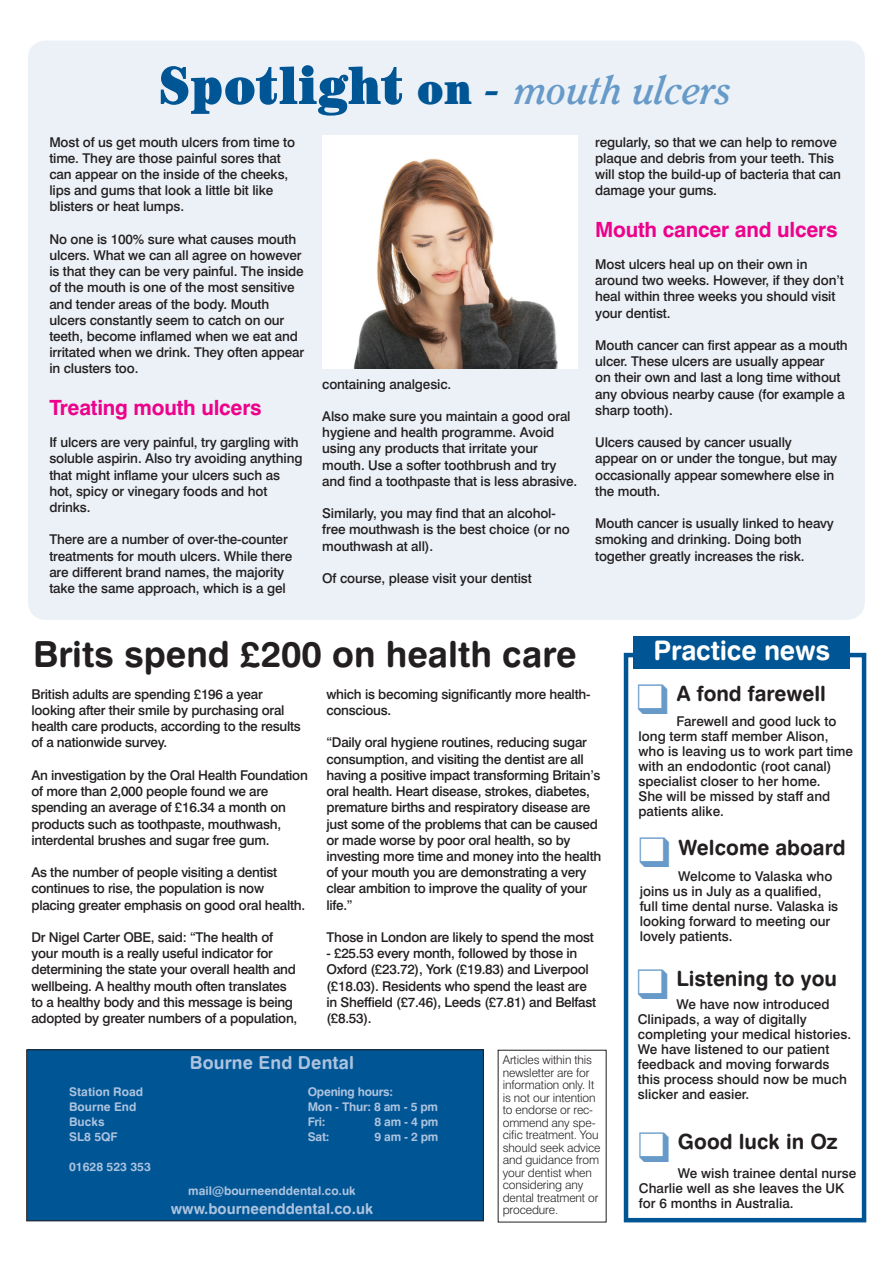
<style>
.page{position:relative;width:893px;height:1263px;background:#fff}
.page>*{position:absolute;margin:0;border:0;box-sizing:border-box;transform-origin:0 0}
.t1{font:italic 700 39px "Clearface IT Cby BT";color:#679ac8}
.t2{font:36px "Swiss 721 BT Bold Rounded";color:#231f20}
.t3{font:27px "Swiss 721 BT Bold Rounded";letter-spacing:-.01em;color:#fff}
.t4{font:21px "Swiss 721 BT Bold Rounded";color:#231f20}
.t5{font:700 21px "Swiss 721 BT";letter-spacing:-.01em;color:#ed028c}
.t6{font:18px "Swiss 721 BT Bold Rounded";letter-spacing:.01em;color:#acc3df}
.t7{font:15px "Swiss 721 BT Bold Rounded";color:#acc3df}
.t8{font:500 13.5px/16.2px "Swiss 721 BT";letter-spacing:-.01em;color:#231f20}
.t9{font:300 12px/12.5px "Swiss 721 BT";letter-spacing:-.01em;color:#231f20}
.t10{font:12px/15px "Swiss 721 BT Bold Rounded";color:#acc3df}
.t11{font:12px/15px "Swiss 721 BT Bold Rounded";letter-spacing:-.02em;color:#acc3df}
.s1{font-family:"Century IT Cby BT";font-weight:400;font-style:normal;font-stretch:ultra-condensed;font-size:54px;color:#005594}
.s2{font-family:"Century IT Cby BT";font-weight:400;font-style:normal;font-stretch:ultra-condensed;font-size:45px;color:#005594}
.s3{font-size:45px;color:#005594}
</style>
<div class="page">
<div style="left:624px;top:653px;width:242px;height:569px;border:4px solid #005594"></div>
<div style="left:28px;top:41px;width:837px;height:579px;background:#ebf1f7;border-radius:18px"></div>
<div style="left:634px;top:636px;width:216px;height:33px;background:#005594"></div>
<div style="left:27px;top:1050px;width:456px;height:171px;background:#005594"></div>
<div style="left:27px;top:1050px;width:456px;height:171px;border:1px solid #231f20"></div>
<img style="left:322px;top:136px;width:255px;height:232px">
<h1 class="t1" style="left:159px;top:65px;width:574px"><span class="s1">Spotlight</span> <span class="s2">on</span> <span class="s3">-</span> mouth ulcers</h1>
<p class="t8" style="left:49px;top:133px;width:247px">Most of us get mouth ulcers from time to time. They are those painful sores that can appear on the inside of the cheeks, lips and gums that look a little bit like blisters or heat lumps.</p>
<p class="t8" style="left:49px;top:231px;width:256px">No one is 100% sure what causes mouth ulcers. What we can all agree on however is that they can be very painful. The inside of the mouth is one of the most sensitive and tender areas of the body. Mouth ulcers constantly seem to catch on our teeth, become inflamed when we eat and irritated when we drink. They often appear in clusters too.</p>
<h3 class="t5" style="left:49px;top:394px;width:214px">Treating mouth ulcers</h3>
<p class="t8" style="left:49px;top:434px;width:255px">If ulcers are very painful, try gargling with soluble aspirin. Also try avoiding anything that might inflame your ulcers such as hot, spicy or vinegary foods and hot drinks.</p>
<p class="t8" style="left:49px;top:531px;width:245px">There are a number of over-the-counter treatments for mouth ulcers. While there are different brand names, the majority take the same approach, which is a gel</p>
<p class="t8" style="left:322px;top:375px;width:130px">containing analgesic.</p>
<p class="t8" style="left:322px;top:408px;width:256px">Also make sure you maintain a good oral hygiene and health programme. Avoid using any products that irritate your mouth. Use a softer toothbrush and try and find a toothpaste that is less abrasive.</p>
<p class="t8" style="left:322px;top:505px;width:249px">Similarly, you may find that an alcohol&shy;free mouthwash is the best choice (or no mouthwash at all).</p>
<p class="t8" style="left:322px;top:570px;width:211px">Of course, please visit your dentist</p>
<h2 class="t2" style="left:33px;top:631px;width:545px">Brits spend £200 on health care</h2>
<p class="t8" style="left:595px;top:133px;width:247px">regularly, so that we can help to remove plaque and debris from your teeth. This will stop the build-up of bacteria that can damage your gums.</p>
<h3 class="t5" style="left:595px;top:216px;width:244px">Mouth cancer and ulcers</h3>
<p class="t8" style="left:595px;top:256px;width:250px">Most ulcers heal up on their own in around two weeks. However, if they don’t heal within three weeks you should visit your dentist.</p>
<p class="t8" style="left:595px;top:337px;width:254px">Mouth cancer can first appear as a mouth ulcer. These ulcers are usually appear<br>on their own and last a long time without any obvious nearby cause (for example a sharp tooth).</p>
<p class="t8" style="left:595px;top:434px;width:244px">Ulcers caused by cancer usually appear on or under the tongue, but may occasionally appear somewhere else in the mouth.</p>
<p class="t8" style="left:595px;top:515px;width:240px">Mouth cancer is usually linked to heavy smoking and drinking. Doing both together greatly increases the risk.</p>
<h3 class="t3" style="left:653px;top:634px;width:178px">Practice news</h3>
<p class="t8" style="left:31px;top:686px;width:271px">British adults are spending £196 a year looking after their smile by purchasing oral health care products, according to the results of a nationwide survey.</p>
<p class="t8" style="left:31px;top:767px;width:278px">An investigation by the Oral Health Foundation of more than 2,000 people found we are spending an average of £16.34 a month on products such as toothpaste, mouthwash, interdental brushes and sugar free gum.</p>
<p class="t8" style="left:31px;top:864px;width:275px">As the number of people visiting a dentist continues to rise, the population is now placing greater emphasis on good oral health.</p>
<p class="t8" style="left:31px;top:929px;width:267px">Dr Nigel Carter OBE, said: “The health of your mouth is a really useful indicator for determining the state your overall health and wellbeing. A healthy mouth often translates to a healthy body and this message is being adopted by greater numbers of a population,</p>
<p class="t8" style="left:326px;top:686px;width:265px">which is becoming significantly more health&shy;conscious.</p>
<p class="t8" style="left:326px;top:734px;width:276px">“Daily oral hygiene routines, reducing sugar consumption, and visiting the dentist are all having a positive impact transforming Britain’s oral health. Heart disease, strokes, diabetes, premature births and respiratory disease are just some of the problems that can be caused or made worse by poor oral health, so by investing more time and money into the health of your mouth you are demonstrating a very clear ambition to improve the quality of your life.”</p>
<p class="t8" style="left:326px;top:929px;width:269px">Those in London are likely to spend the most</p>
<p class="t8" style="left:326px;top:945px;width:271px">- £25.53 every month, followed by those in Oxford (£23.72), York (£19.83) and Liverpool (£18.03). Residents who spend the least are in Sheffield (£7.46), Leeds (£7.81) and Belfast (£8.53).</p>
<p class="t10" style="left:69px;top:1083px;width:76px">Station Road<br>Bourne End<br>Bucks<br>SL8 5QF</p>
<p class="t10" style="left:69px;top:1158px;width:83px">01628 523 353</p>
<h3 class="t6" style="left:190px;top:1051px;width:166px">Bourne End Dental</h3>
<p class="t11" style="left:308px;top:1083px;width:132px">Opening hours:<br>Mon - Thur: 8 am - 5 pm<br>Fri:</p>
<p class="t10" style="left:374px;top:1113px;width:65px">8 am - 4 pm</p>
<p class="t10" style="left:308px;top:1128px;width:23px">Sat:</p>
<p class="t10" style="left:374px;top:1128px;width:65px">9 am - 2 pm</p>
<p class="t10" style="left:188px;top:1182px;width:169px">mail@bourneenddental.co.uk</p>
<p class="t7" style="left:171px;top:1199px;width:204px">www.bourneenddental.co.uk</p>
<p class="t9" style="left:503px;top:1054px;width:99px">Articles within this newsletter are for information only. It is not our intention to endorse or rec&shy;ommend any spe&shy;cific treatment. You should seek advice and guidance from your dentist when considering any dental treatment or procedure.</p>
<h3 class="t4" style="left:676px;top:681px;width:151px">A fond farewell</h3>
<p class="t8" style="left:638px;top:713px;width:216px;line-height:15px;text-indent:38px">Farewell and good luck to long term staff member Alison, who is leaving us to work part time with an endodontic (root canal) specialist closer to her home.<br>She will be missed by staff and patients alike.</p>
<h3 class="t4" style="left:678px;top:834px;width:169px">Welcome aboard</h3>
<p class="t8" style="left:640px;top:868px;width:200px;line-height:15px;text-indent:39px">Welcome to Valaska who joins us in July as a qualified, full time dental nurse. Valaska is looking forward to meeting our lovely patients.</p>
<h3 class="t4" style="left:676px;top:966px;width:162px">Listening to you</h3>
<p class="t8" style="left:638px;top:997px;width:215px;line-height:15px;text-indent:39px">We have now introduced<br>Clinipads, a way of digitally completing your medical histories.<br>We have listened to our patient feedback and moving forwards this process should now be much slicker and easier.</p>
<h3 class="t4" style="left:678px;top:1128px;width:161px">Good luck in Oz</h3>
<p class="t8" style="left:639px;top:1166px;width:219px;line-height:15px;text-indent:39px">We wish trainee dental nurse<br>Charlie well as she leaves the UK for 6 months in Australia.</p>
</div>
